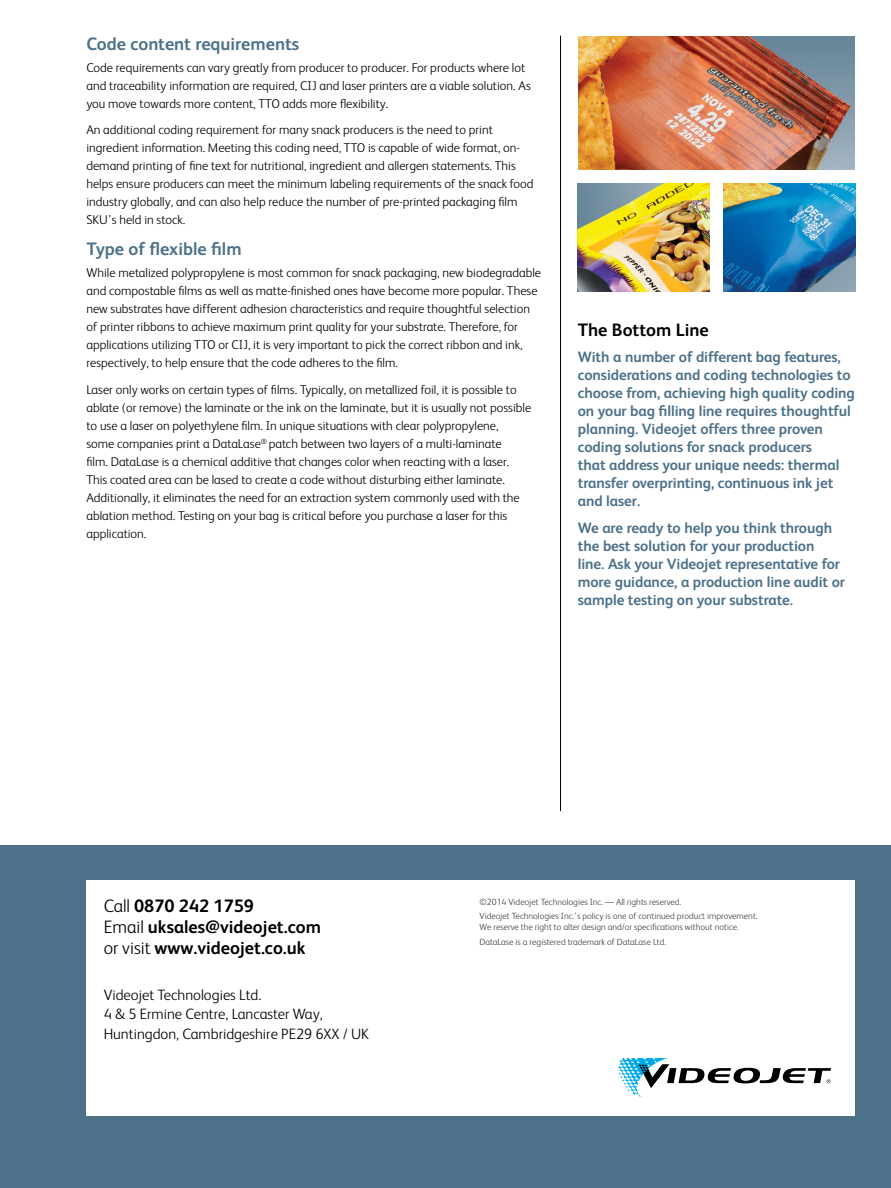
<style>
.page{position:relative;width:891px;height:1188px;background:#fff}
.page>*{position:absolute;margin:0;border:0;box-sizing:border-box;transform-origin:0 0}
.t1{font:700 18px/21px "FS Albert";color:#000}
.t2{font:700 18px "FS Albert";color:#4c7189}
.t3{font:700 15px/18px "FS Albert";letter-spacing:-.005em;color:#4c7189}
.t4{font:300 15px/19.5px "FS Albert";color:#000}
.t5{font:300 12.75px/18px "FS Albert";color:#000}
.t6{font:300 9px/14.7px "FS Albert";color:#414042}
.s1{font-weight:300}
</style>
<div class="page">
<div style="left:0;top:846px;width:891px;height:342px;background:#4c7189"></div>
<div style="left:86px;top:880px;width:769px;height:236px;background:#fff"></div>
<svg style="left:618px;top:1058px;width:213px;height:39px"></svg>
<hr style="left:560px;top:36px;width:1px;height:775px;background:#000">
<img style="left:578px;top:184px;width:131px;height:108px">
<img style="left:724px;top:184px;width:131px;height:108px">
<img style="left:579px;top:36px;width:276px;height:134px">
<h1 class="t2" style="left:86px;top:33px;width:214px">Code content requirements</h1>
<p class="t5" style="left:86px;top:58px;width:446px">Code requirements can vary greatly from producer to producer. For products where lot and traceability information are required, CIJ and laser printers are a viable solution. As you move towards more content, TTO adds more flexibility.</p>
<p class="t5" style="left:86px;top:121px;width:449px">An additional coding requirement for many snack producers is the need to print ingredient information. Meeting this coding need, TTO is capable of wide format, on&shy;demand printing of fine text for nutritional, ingredient and allergen statements. This helps ensure producers can meet the minimum labeling requirements of the snack food industry globally, and can also help reduce the number of pre-printed packaging film SKU’s held in stock.</p>
<h1 class="t2" style="left:86px;top:239px;width:157px">Type of flexible film</h1>
<p class="t5" style="left:86px;top:264px;width:456px">While metalized polypropylene is most common for snack packaging, new biodegradable and compostable films as well as matte-finished ones have become more popular. These new substrates have different adhesion characteristics and require thoughtful selection of printer ribbons to achieve maximum print quality for your substrate. Therefore, for applications utilizing TTO or CIJ, it is very important to pick the correct ribbon and ink, respectively, to help ensure that the code adheres to the film.</p>
<p class="t5" style="left:86px;top:381px;width:446px">Laser only works on certain types of films. Typically, on metallized foil, it is possible to ablate (or remove) the laminate or the ink on the laminate, but it is usually not possible to use a laser on polyethylene film. In unique situations with clear polypropylene,<br>some companies print a DataLase<sup>®</sup> patch between two layers of a multi-laminate<br>film. DataLase is a chemical additive that changes color when reacting with a laser.<br>This coated area can be lased to create a code without disturbing either laminate.<br>Additionally, it eliminates the need for an extraction system commonly used with the ablation method. Testing on your bag is critical before you purchase a laser for this application.</p>
<h1 class="t1" style="left:578px;top:319px;width:132px">The Bottom Line</h1>
<p class="t3" style="left:578px;top:348px;width:279px">With a number of different bag features, considerations and coding technologies to choose from, achieving high quality coding on your bag filling line requires thoughtful planning. Videojet offers three proven coding solutions for snack producers<br>that address your unique needs: thermal transfer overprinting, continuous ink jet and laser.</p>
<p class="t3" style="left:578px;top:519px;width:269px">We are ready to help you think through the best solution for your production<br>line. Ask your Videojet representative for more guidance, a production line audit or sample testing on your substrate.</p>
<h1 class="t1" style="left:104px;top:895px;width:219px"><span class="s1">Call</span> 0870 242 1759<br><span class="s1">Email</span> uksales@videojet.com <span class="s1">or visit</span> www.videojet.co.uk</h1>
<p class="t4" style="left:104px;top:985px;width:267px">Videojet Technologies Ltd.<br>4 &amp; 5 Ermine Centre, Lancaster Way,<br>Huntingdon, Cambridgeshire PE29 6XX / UK</p>
<p class="t6" style="left:480px;top:894px;width:280px">©2014 Videojet Technologies Inc. — All rights reserved.<br>Videojet Technologies Inc.’s policy is one of continued product improvement.</p>
<p class="t6" style="left:480px;top:919px;width:261px">We reserve the right to alter design and/or specifications without notice.<br>DataLase is a registered trademark of DataLase Ltd.</p>
</div>
